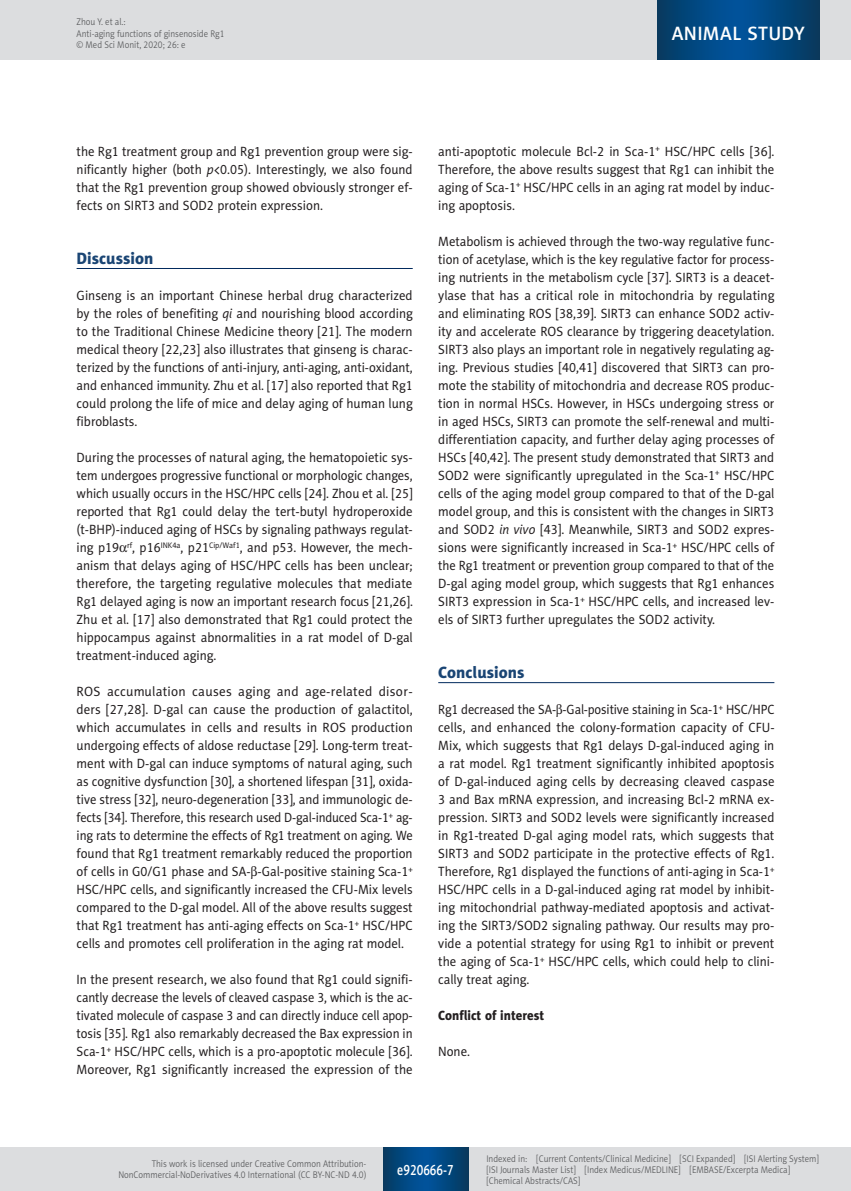
<style>
.page{position:relative;width:851px;height:1191px;background:#fff}
.page>*{position:absolute;margin:0;border:0;box-sizing:border-box;transform-origin:0 0}
.t1{font:19.5px "Naomi Sans EFN Medium";letter-spacing:.015em;color:#fff}
.MSM_Headline_1{font:16.5px "Naomi Sans EFN Heavy";color:#1a4574}
.t2{font:15px "Naomi Sans EFN Medium";color:#fff;scale:.8 1}
.MSM_Body{font:13.5px/18px "Naomi Sans EFN";color:#231f20;text-align:justify;scale:.95 1}
.MSM_Body-2{font:13.5px/18px "Naomi Sans EFN";color:#231f20;text-align:justify;scale:.93 1}
.MSM_Body-3{font:13.5px/18px "Naomi Sans EFN";color:#231f20;text-align:justify}
.MSM_Headline_2{font:13.5px "Naomi Sans EFN Heavy";color:#231f20;scale:.95 1}
.t3{font:9.75px/11.2px "Naomi Sans EFN Light";color:#57585a;scale:.9 1}
.s1{font-style:italic}
.s2{font-family:"Standard Sym L"}
</style>
<div class="page">
<hr style="left:77px;top:268px;width:335px;height:1px;background:#00295c">
<hr style="left:438px;top:682px;width:336px;height:1px;background:#00295c">
<div style="left:0;top:1148px;width:850px;height:43px;background:#dcdddf"></div>
<svg style="left:383px;top:1147px;width:85px;height:43px;background:#02477e"></svg>
<div style="left:0;top:0;width:850px;height:60px;background:#dcdddf"></div>
<svg style="left:657px;top:0;width:162px;height:60px;background:#02477e"></svg>
<p class="t3" style="left:77px;top:16px;width:166px">Zhou Y. et al.:<br>Anti-aging functions of ginsenoside Rg1 © Med Sci Monit, 2020; 26: e</p>
<h1 class="t1" style="left:671px;top:22px;width:134px">ANIMAL STUDY</h1>
<p class="MSM_Body" style="left:77px;top:142px;width:355px">the Rg1 treatment group and Rg1 prevention group were sig&shy;nificantly higher (both <span class="s1">p</span>&lt;0.05). Interestingly, we also found that the Rg1 prevention group showed obviously stronger ef&shy;fects on SIRT3 and SOD2 protein expression.</p>
<p class="MSM_Headline_1" style="left:77px;top:248px;width:78px">Discussion</p>
<p class="MSM_Body" style="left:77px;top:286px;width:355px">Ginseng is an important Chinese herbal drug characterized by the roles of benefiting <span class="s1">qi</span> and nourishing blood according to the Traditional Chinese Medicine theory [21]. The modern medical theory [22,23] also illustrates that ginseng is charac&shy;terized by the functions of anti-injury, anti-aging, anti-oxidant, and enhanced immunity. Zhu et al. [17] also reported that Rg1 could prolong the life of mice and delay aging of human lung fibroblasts.</p>
<p class="MSM_Body" style="left:77px;top:448px;width:355px">During the processes of natural aging, the hematopoietic sys&shy;tem undergoes progressive functional or morphologic changes, which usually occurs in the HSC/HPC cells [24]. Zhou et al. [25] reported that Rg1 could delay the tert-butyl hydroperoxide (t-BHP)-induced aging of HSCs by signaling pathways regulat&shy;ing p19<span class="s2">a</span><sup>rf</sup>, p16<sup>INK4a</sup>, p21<sup>Cip/Waf1</sup>, and p53. However, the mech&shy;anism that delays aging of HSC/HPC cells has been unclear; therefore, the targeting regulative molecules that mediate Rg1 delayed aging is now an important research focus [21,26].<br>Zhu et al. [17] also demonstrated that Rg1 could protect the hippocampus against abnormalities in a rat model of D-gal treatment-induced aging.</p>
<p class="MSM_Body-3" style="left:77px;top:682px;width:338px">ROS accumulation causes aging and age-related disor&shy;ders [27,28]. D-gal can cause the production of galactitol, which accumulates in cells and results in ROS production undergoing effects of aldose reductase [29]. Long-term treat&shy;ment with D-gal can induce symptoms of natural aging, such as cognitive dysfunction [30], a shortened lifespan [31], oxida&shy;tive stress [32], neuro-degeneration [33], and immunologic de&shy;fects [34]. Therefore, this research used D-gal-induced Sca-1<sup>+</sup> ag&shy;ing rats to determine the effects of Rg1 treatment on aging. We found that Rg1 treatment remarkably reduced the proportion of cells in G0/G1 phase and SA-<span class="s2">b</span>-Gal-positive staining Sca-1<sup>+ </sup>HSC/HPC cells, and significantly increased the CFU-Mix levels compared to the D-gal model. All of the above results suggest that Rg1 treatment has anti-aging effects on Sca-1<sup>+</sup> HSC/HPC cells and promotes cell proliferation in the aging rat model.</p>
<p class="MSM_Body" style="left:77px;top:970px;width:355px">In the present research, we also found that Rg1 could signifi&shy;cantly decrease the levels of cleaved caspase 3, which is the ac&shy;tivated molecule of caspase 3 and can directly induce cell apop&shy;tosis [35]. Rg1 also remarkably decreased the Bax expression in Sca-1<sup>+</sup> HSC/HPC cells, which is a pro-apoptotic molecule [36].<br>Moreover, Rg1 significantly increased the expression of the</p>
<p class="MSM_Body" style="left:438px;top:142px;width:355px">anti-apoptotic molecule Bcl-2 in Sca-1<sup>+</sup> HSC/HPC cells [36].<br>Therefore, the above results suggest that Rg1 can inhibit the aging of Sca-1<sup>+</sup> HSC/HPC cells in an aging rat model by induc&shy;ing apoptosis.</p>
<p class="MSM_Body" style="left:438px;top:232px;width:355px">Metabolism is achieved through the two-way regulative func&shy;tion of acetylase, which is the key regulative factor for process&shy;ing nutrients in the metabolism cycle [37]. SIRT3 is a deacet&shy;ylase that has a critical role in mitochondria by regulating and eliminating ROS [38,39]. SIRT3 can enhance SOD2 activ&shy;ity and accelerate ROS clearance by triggering deacetylation.<br>SIRT3 also plays an important role in negatively regulating ag&shy;ing. Previous studies [40,41] discovered that SIRT3 can pro&shy;mote the stability of mitochondria and decrease ROS produc&shy;tion in normal HSCs. However, in HSCs undergoing stress or in aged HSCs, SIRT3 can promote the self-renewal and multi&shy;differentiation capacity, and further delay aging processes of HSCs [40,42]. The present study demonstrated that SIRT3 and SOD2 were significantly upregulated in the Sca-1<sup>+</sup> HSC/HPC cells of the aging model group compared to that of the D-gal model group, and this is consistent with the changes in SIRT3 and SOD2 <span class="s1">in vivo</span> [43]. Meanwhile, SIRT3 and SOD2 expres&shy;sions were significantly increased in Sca-1<sup>+</sup> HSC/HPC cells of the Rg1 treatment or prevention group compared to that of the D-gal aging model group, which suggests that Rg1 enhances SIRT3 expression in Sca-1<sup>+</sup> HSC/HPC cells, and increased lev&shy;els of SIRT3 further upregulates the SOD2 activity.</p>
<p class="MSM_Headline_1" style="left:438px;top:662px;width:88px">Conclusions</p>
<p class="MSM_Body-2" style="left:438px;top:700px;width:363px">Rg1 decreased the SA-<span class="s2">b</span>-Gal-positive staining in Sca-1<sup>+</sup> HSC/HPC cells, and enhanced the colony-formation capacity of CFU-Mix, which suggests that Rg1 delays D-gal-induced aging in a rat model. Rg1 treatment significantly inhibited apoptosis of D-gal-induced aging cells by decreasing cleaved caspase 3 and Bax mRNA expression, and increasing Bcl-2 mRNA ex&shy;pression. SIRT3 and SOD2 levels were significantly increased in Rg1-treated D-gal aging model rats, which suggests that SIRT3 and SOD2 participate in the protective effects of Rg1.<br>Therefore, Rg1 displayed the functions of anti-aging in Sca-1<sup>+ </sup>HSC/HPC cells in a D-gal-induced aging rat model by inhibit&shy;ing mitochondrial pathway-mediated apoptosis and activat&shy;ing the SIRT3/SOD2 signaling pathway. Our results may pro&shy;vide a potential strategy for using Rg1 to inhibit or prevent the aging of Sca-1<sup>+</sup> HSC/HPC cells, which could help to clini&shy;cally treat aging.</p>
<p class="MSM_Headline_2" style="left:438px;top:1007px;width:113px">Conflict of interest</p>
<p class="MSM_Body" style="left:438px;top:1042px;width:35px">None.</p>
<p class="t3" style="left:118px;top:1158px;width:277px;text-align:right">This work is licensed under Creative Common Attribution-<br>NonCommercial-NoDerivatives 4.0 International (CC BY-NC-ND 4.0)</p>
<p class="t2" style="left:397px;top:1160px;width:72px">e920666-7</p>
<p class="t3" style="left:486px;top:1152px;width:371px">Indexed in: [Current Contents/Clinical Medicine] [SCI Expanded] [ISI Alerting System] [ISI Journals Master List] [Index Medicus/MEDLINE] [EMBASE/Excerpta Medica] [Chemical Abstracts/CAS]</p>
</div>
